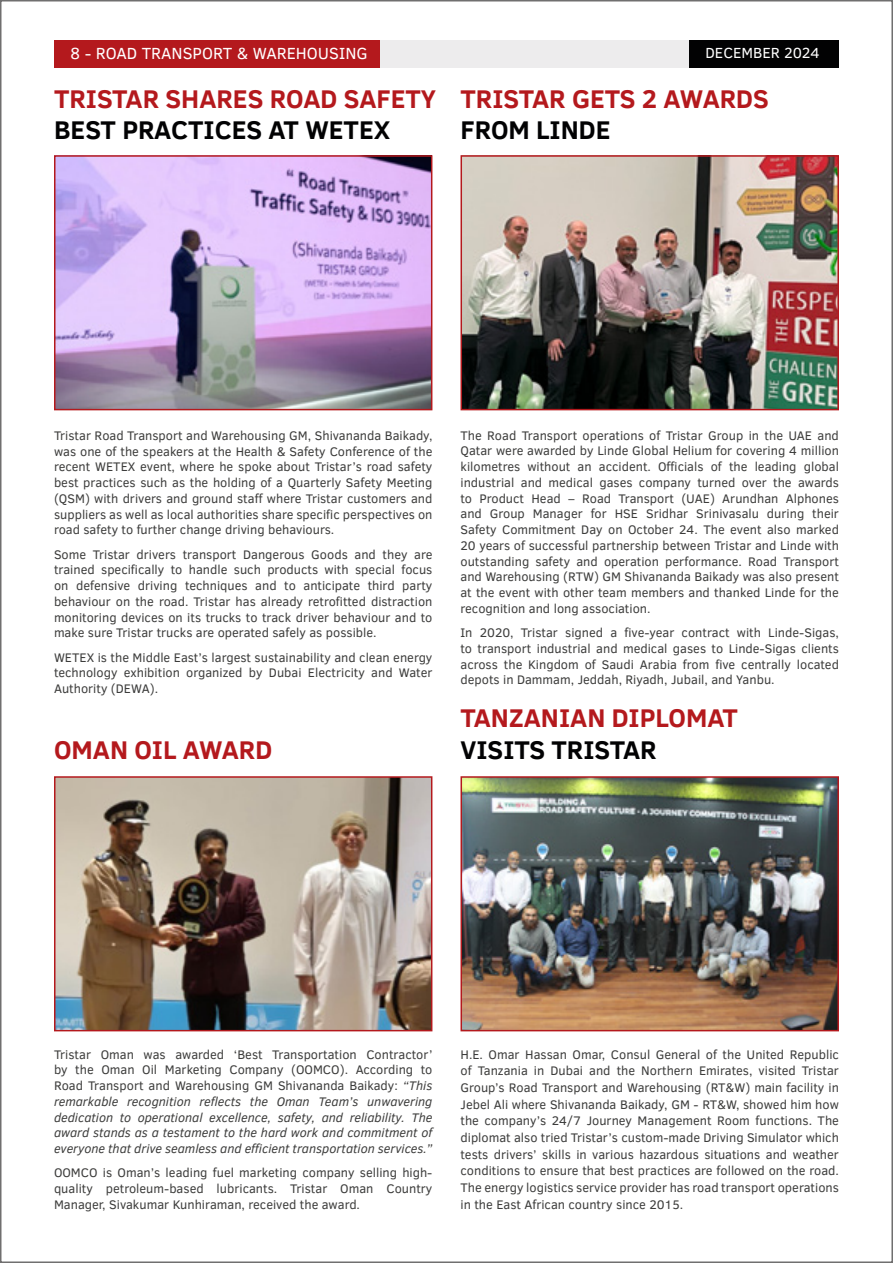
<style>
.page{position:relative;width:893px;height:1263px;background:#fff}
.page>*{position:absolute;margin:0;border:0;box-sizing:border-box;transform-origin:0 0}
.t1{font:700 26.25px "Clear Sans";color:#b4191d}
.t2{font:700 26.25px "Clear Sans";color:#020203}
.t3{font:16.5px "Clear Sans";color:#fff}
.t4{font:15px "Clear Sans";color:#fff}
.t5{font:12.75px/15.8px "Clear Sans";color:#3c3c3b;text-align:justify}
.t6{font:italic 12.75px/15.8px "Clear Sans";color:#3c3c3b;text-align:justify}
.s1{font-style:normal}
</style>
<div class="page">
<div style="left:201px;top:40px;width:512px;height:28px;background:#edeced"></div>
<div style="left:54px;top:40px;width:326px;height:28px;background:#b4191d"></div>
<img style="left:57px;top:158px;width:372px;height:249px">
<div style="left:54px;top:155px;width:378px;height:255px;border:2px solid #b4191d"></div>
<img style="left:57px;top:779px;width:372px;height:249px">
<div style="left:54px;top:776px;width:378px;height:255px;border:2px solid #b4191d"></div>
<img style="left:463px;top:158px;width:373px;height:249px">
<div style="left:460px;top:155px;width:379px;height:255px;border:2px solid #b4191d"></div>
<img style="left:463px;top:779px;width:373px;height:249px">
<div style="left:460px;top:776px;width:379px;height:255px;border:2px solid #b4191d"></div>
<div style="left:690px;top:40px;width:149px;height:28px;background:#020203"></div>
<p class="t3" style="left:71px;top:42px;width:299px">8 - ROAD TRANSPORT &amp; WAREHOUSING</p>
<h1 class="t1" style="left:54px;top:80px;width:384px">TRISTAR SHARES ROAD SAFETY</h1>
<h1 class="t2" style="left:54px;top:111px;width:338px">BEST PRACTICES AT WETEX</h1>
<p class="t4" style="left:705px;top:43px;width:116px">DECEMBER 2024</p>
<h1 class="t1" style="left:460px;top:80px;width:310px">TRISTAR GETS 2 AWARDS</h1>
<h1 class="t2" style="left:460px;top:111px;width:151px">FROM LINDE</h1>
<p class="t5" style="left:54px;top:427px;width:380px">Tristar Road Transport and Warehousing GM, Shivananda Baikady, was one of the speakers at the Health &amp; Safety Conference of the recent WETEX event, where he spoke about Tristar’s road safety best practices such as the holding of a Quarterly Safety Meeting (QSM) with drivers and ground staff where Tristar customers and suppliers as well as local authorities share specific perspectives on road safety to further change driving behaviours.</p>
<p class="t5" style="left:54px;top:546px;width:380px">Some Tristar drivers transport Dangerous Goods and they are trained specifically to handle such products with special focus on defensive driving techniques and to anticipate third party behaviour on the road. Tristar has already retrofitted distraction monitoring devices on its trucks to track driver behaviour and to make sure Tristar trucks are operated safely as possible.</p>
<p class="t5" style="left:54px;top:649px;width:380px">WETEX is the Middle East’s largest sustainability and clean energy technology exhibition organized by Dubai Electricity and Water Authority (DEWA).</p>
<h1 class="t1" style="left:54px;top:731px;width:220px">OMAN OIL AWARD</h1>
<p class="t5" style="left:460px;top:427px;width:380px">The Road Transport operations of Tristar Group in the UAE and Qatar were awarded by Linde Global Helium for covering 4 million kilometres without an accident. Officials of the leading global industrial and medical gases company turned over the awards to Product Head – Road Transport (UAE) Arundhan Alphones and Group Manager for HSE Sridhar Srinivasalu during their Safety Commitment Day on October 24. The event also marked 20 years of successful partnership between Tristar and Linde with outstanding safety and operation performance. Road Transport and Warehousing (RTW) GM Shivananda Baikady was also present at the event with other team members and thanked Linde for the recognition and long association.</p>
<p class="t5" style="left:460px;top:625px;width:380px">In 2020, Tristar signed a five-year contract with Linde-Sigas, to transport industrial and medical gases to Linde-Sigas clients across the Kingdom of Saudi Arabia from five centrally located depots in Dammam, Jeddah, Riyadh, Jubail, and Yanbu.</p>
<h1 class="t1" style="left:460px;top:699px;width:279px">TANZANIAN DIPLOMAT</h1>
<h1 class="t2" style="left:460px;top:731px;width:198px">VISITS TRISTAR</h1>
<p class="t6" style="left:54px;top:1046px;width:380px"><span class="s1">Tristar Oman was awarded ‘Best Transportation Contractor’ by the Oman Oil Marketing Company (OOMCO). According to Road Transport and Warehousing GM Shivananda Baikady:</span> “This remarkable recognition reflects the Oman Team’s unwavering dedication to operational excellence, safety, and reliability. The award stands as a testament to the hard work and commitment of everyone that drive seamless and efficient transportation services.”</p>
<p class="t5" style="left:54px;top:1165px;width:380px">OOMCO is Oman’s leading fuel marketing company selling high&shy;quality petroleum-based lubricants. Tristar Oman Country Manager, Sivakumar Kunhiraman, received the award.</p>
<p class="t5" style="left:460px;top:1046px;width:380px;line-height:16.6px">H.E. Omar Hassan Omar, Consul General of the United Republic of Tanzania in Dubai and the Northern Emirates, visited Tristar Group’s Road Transport and Warehousing (RT&amp;W) main facility in Jebel Ali where Shivananda Baikady, GM - RT&amp;W, showed him how the company’s 24/7 Journey Management Room functions. The diplomat also tried Tristar’s custom-made Driving Simulator which tests drivers’ skills in various hazardous situations and weather conditions to ensure that best practices are followed on the road.<br>The energy logistics service provider has road transport operations in the East African country since 2015.</p>
</div>
